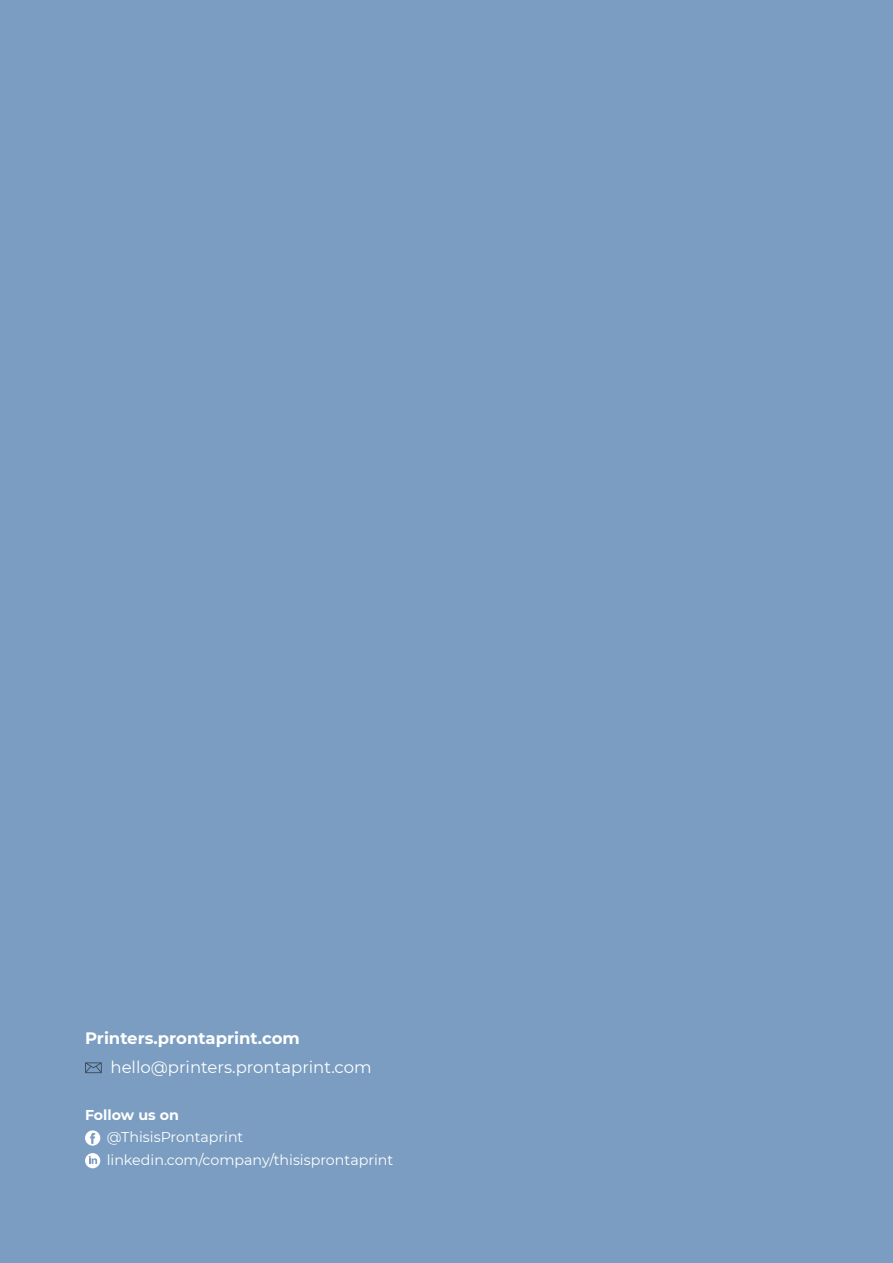
<style>
.page{position:relative;width:893px;height:1263px;background:#7a9dc1}
.page>*{position:absolute;margin:0;border:0;box-sizing:border-box;transform-origin:0 0}
.t1{font:16.5px "Montserrat";color:#fff}
.t2{font:700 16.5px "Montserrat";color:#fff}
.t3{font:14.25px/22.5px "Montserrat";color:#fff}
.t4{font:700 14.25px "Montserrat";color:#fff}
</style>
<div class="page">
<svg style="left:85px;top:1062px;width:17px;height:11px"></svg>
<div style="left:85px;top:1130px;width:15px;height:16px;background:#fff;border-radius:50%"></div>
<svg style="left:90px;top:1133px;width:5px;height:11px"></svg>
<div style="left:85px;top:1153px;width:15px;height:15px;background:#fff;border-radius:50%"></div>
<svg style="left:89px;top:1156px;width:8px;height:8px"></svg>
<p class="t2" style="left:85px;top:1026px;width:216px">Printers.prontaprint.com</p>
<p class="t1" style="left:110px;top:1056px;width:263px">hello@printers.prontaprint.com</p>
<p class="t4" style="left:85px;top:1104px;width:95px">Follow us on</p>
<p class="t3" style="left:107px;top:1125px;width:288px">@ThisisProntaprint linkedin.com/company/thisisprontaprint</p>
</div>
